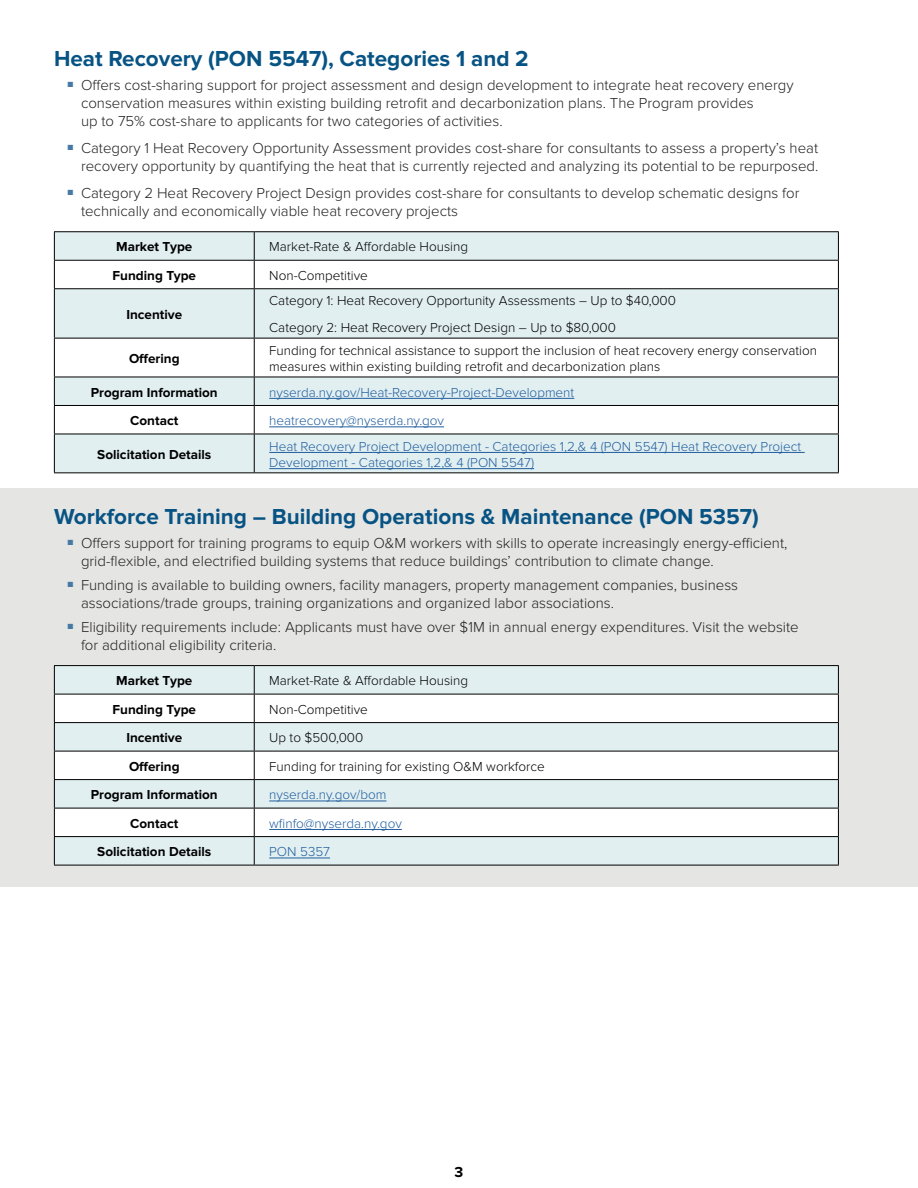
<style>
.page{position:relative;width:918px;height:1188px;background:#fff}
.page>*{position:absolute;margin:0;border:0;box-sizing:border-box;transform-origin:0 0}
.Sub_1_-_Match_Header_Bar_Color{font:700 22.5px "Proxima Nova";color:#075384}
.t1{font:300 15px/18px "Proxima Nova";color:#222121}
.t2{font:700 15px "Proxima Nova";color:#000}
.Sub_2{font:300 13.5px/16.2px "Proxima Nova";color:#000}
.Sub_2-2{font:300 13.5px/16.2px "Proxima Nova";color:#215e9e}
.Sub_2-3{font:700 13.5px "Proxima Nova";color:#000}
</style>
<div class="page">
<div style="left:0;top:488px;width:918px;height:398px;background:#e5e5e3"></div>
<div style="left:55px;top:289px;width:783px;height:183px;background:#e2eff1"></div>
<svg style="left:255px;top:339px;width:583px;height:95px"></svg>
<hr style="left:54px;top:231px;width:200px;height:1px;background:#000">
<hr style="left:254px;top:231px;width:585px;height:1px;background:#000">
<svg style="left:54px;top:232px;width:785px;height:56px"></svg>
<hr style="left:54px;top:288px;width:200px;height:1px;background:#000">
<hr style="left:54px;top:289px;width:1px;height:49px;background:#000">
<hr style="left:254px;top:288px;width:585px;height:1px;background:#000">
<hr style="left:254px;top:289px;width:1px;height:49px;background:#000">
<hr style="left:838px;top:289px;width:1px;height:49px;background:#000">
<hr style="left:254px;top:338px;width:585px;height:1px;background:#000">
<hr style="left:838px;top:338px;width:1px;height:39px;background:#000">
<hr style="left:254px;top:377px;width:585px;height:1px;background:#000">
<hr style="left:254px;top:405px;width:585px;height:1px;background:#000">
<svg style="left:54px;top:338px;width:201px;height:96px"></svg>
<svg style="left:838px;top:377px;width:1px;height:57px"></svg>
<hr style="left:54px;top:434px;width:200px;height:1px;background:#000">
<hr style="left:54px;top:434px;width:1px;height:38px;background:#000">
<hr style="left:254px;top:434px;width:585px;height:1px;background:#000">
<hr style="left:254px;top:434px;width:1px;height:38px;background:#000">
<hr style="left:838px;top:434px;width:1px;height:38px;background:#000">
<hr style="left:54px;top:472px;width:200px;height:1px;background:#000">
<hr style="left:254px;top:472px;width:585px;height:1px;background:#000">
<hr style="left:269px;top:398px;width:305px;height:1px;background:#215e9e">
<hr style="left:269px;top:427px;width:175px;height:1px;background:#215e9e">
<hr style="left:269px;top:452px;width:536px;height:1px;background:#215e9e">
<hr style="left:269px;top:468px;width:265px;height:1px;background:#215e9e">
<hr style="left:54px;top:665px;width:200px;height:1px;background:#000">
<hr style="left:254px;top:665px;width:585px;height:1px;background:#000">
<svg style="left:54px;top:666px;width:785px;height:199px"></svg>
<hr style="left:54px;top:865px;width:200px;height:1px;background:#000">
<hr style="left:254px;top:865px;width:585px;height:1px;background:#000">
<hr style="left:269px;top:801px;width:117px;height:1px;background:#215e9e">
<hr style="left:269px;top:829px;width:133px;height:1px;background:#215e9e">
<hr style="left:269px;top:858px;width:61px;height:1px;background:#215e9e">
<p class="Sub_1_-_Match_Header_Bar_Color" style="left:54px;top:46px;width:476px">Heat Recovery (PON 5547), Categories 1 and 2</p>
<p class="t1" style="left:81px;top:77px;width:714px;text-indent:-14px"><sup>■</sup> Offers cost-sharing support for project assessment and design development to integrate heat recovery energy conservation measures within existing building retrofit and decarbonization plans. The Program provides<br>up to 75% cost-share to applicants for two categories of activities.</p>
<p class="t1" style="left:68px;top:140px;width:752px;text-align:right"><sup>■</sup> Category 1 Heat Recovery Opportunity Assessment provides cost-share for consultants to assess a property’s heat recovery opportunity by quantifying the heat that is currently rejected and analyzing its potential to be repurposed.</p>
<p class="t1" style="left:81px;top:185px;width:720px;text-indent:-14px"><sup>■</sup> Category 2 Heat Recovery Project Design provides cost-share for consultants to develop schematic designs for technically and economically viable heat recovery projects</p>
<p class="Sub_2-3" style="left:116px;top:239px;width:78px">Market Type</p>
<p class="Sub_2" style="left:269px;top:239px;width:200px">Market-Rate &amp; Affordable Housing</p>
<p class="Sub_2-3" style="left:113px;top:268px;width:85px">Funding Type</p>
<p class="Sub_2" style="left:269px;top:267px;width:100px">Non-Competitive</p>
<p class="Sub_2-3" style="left:126px;top:306px;width:57px">Incentive</p>
<p class="Sub_2" style="left:269px;top:293px;width:408px">Category 1: Heat Recovery Opportunity Assessments – Up to $40,000</p>
<p class="Sub_2" style="left:269px;top:320px;width:348px">Category 2: Heat Recovery Project Design – Up to $80,000</p>
<p class="Sub_2-3" style="left:129px;top:351px;width:52px">Offering</p>
<p class="Sub_2" style="left:269px;top:342px;width:549px">Funding for technical assistance to support the inclusion of heat recovery energy conservation measures within existing building retrofit and decarbonization plans</p>
<p class="Sub_2-3" style="left:91px;top:384px;width:128px">Program Information</p>
<p class="Sub_2-2" style="left:269px;top:384px;width:307px">nyserda.ny.gov/Heat-Recovery-Project-Development</p>
<p class="Sub_2-3" style="left:130px;top:413px;width:50px">Contact</p>
<p class="Sub_2-2" style="left:269px;top:413px;width:176px">heatrecovery@nyserda.ny.gov</p>
<p class="Sub_2-3" style="left:97px;top:446px;width:116px">Solicitation Details</p>
<p class="Sub_2-2" style="left:269px;top:438px;width:533px">Heat Recovery Project Development - Categories 1,2,&amp; 4 (PON 5547) Heat Recovery Project<br>Development - Categories 1,2,&amp; 4 (PON 5547)</p>
<p class="Sub_1_-_Match_Header_Bar_Color" style="left:54px;top:504px;width:706px">Workforce Training – Building Operations &amp; Maintenance (PON 5357)</p>
<p class="t1" style="left:81px;top:534px;width:708px;text-indent:-14px"><sup>■</sup> Offers support for training programs to equip O&amp;M workers with skills to operate increasingly energy-efficient, grid-flexible, and electrified building systems that reduce buildings’ contribution to climate change.</p>
<p class="t1" style="left:81px;top:576px;width:659px;text-indent:-14px"><sup>■</sup> Funding is available to building owners, facility managers, property management companies, business associations/trade groups, training organizations and organized labor associations.</p>
<p class="t1" style="left:81px;top:618px;width:719px;text-indent:-14px"><sup>■</sup> Eligibility requirements include: Applicants must have over $1M in annual energy expenditures. Visit the website for additional eligibility criteria.</p>
<p class="Sub_2-3" style="left:116px;top:673px;width:78px">Market Type</p>
<p class="Sub_2" style="left:269px;top:673px;width:200px">Market-Rate &amp; Affordable Housing</p>
<p class="Sub_2-3" style="left:113px;top:701px;width:85px">Funding Type</p>
<p class="Sub_2" style="left:269px;top:701px;width:100px">Non-Competitive</p>
<p class="Sub_2-3" style="left:126px;top:730px;width:57px">Incentive</p>
<p class="Sub_2" style="left:269px;top:730px;width:96px">Up to $500,000</p>
<p class="Sub_2-3" style="left:129px;top:758px;width:52px">Offering</p>
<p class="Sub_2" style="left:269px;top:758px;width:277px">Funding for training for existing O&amp;M workforce</p>
<p class="Sub_2-3" style="left:91px;top:787px;width:128px">Program Information</p>
<p class="Sub_2-2" style="left:269px;top:787px;width:119px">nyserda.ny.gov/bom</p>
<p class="Sub_2-3" style="left:130px;top:815px;width:50px">Contact</p>
<p class="Sub_2-2" style="left:269px;top:815px;width:134px">wfinfo@nyserda.ny.gov</p>
<p class="Sub_2-3" style="left:97px;top:844px;width:116px">Solicitation Details</p>
<p class="Sub_2-2" style="left:269px;top:844px;width:62px">PON 5357</p>
<p class="t2" style="left:455px;top:1163px;width:10px">3</p>
</div>
